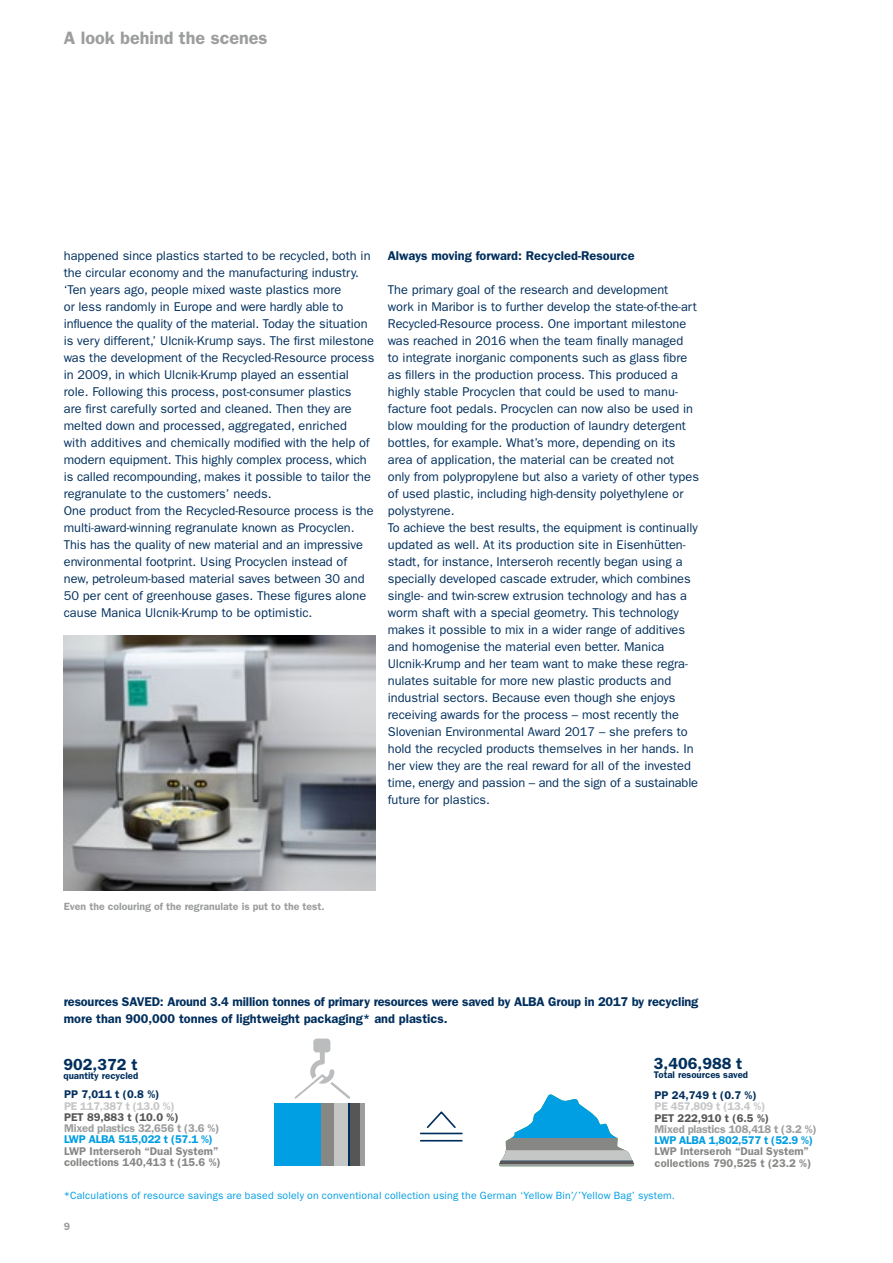
<style>
.page{position:relative;width:893px;height:1263px;background:#fff}
.page>*{position:absolute;margin:0;border:0;box-sizing:border-box;transform-origin:0 0}
.t1{font:600 18px "ITC Franklin Gothic Std";color:#9c9d9d}
.t2{font:600 16.2px "ITC Franklin Gothic Std";color:#002f5d}
.t3{font:12.75px/17px "ITC Franklin Gothic Std";color:#002f5d}
.t4{font:600 12.75px/17px "ITC Franklin Gothic Std";letter-spacing:-.01em;color:#002f5d}
.t5{font:600 11.25px/11.2px "ITC Franklin Gothic Std";color:#878786}
.t6{font:600 11.25px "ITC Franklin Gothic Std";letter-spacing:-.02em;color:#9c9d9d}
.t7{font:600 11.25px "ITC Franklin Gothic Std";letter-spacing:-.02em;color:#009ee3}
.t8{font:600 11.25px "ITC Franklin Gothic Std";letter-spacing:-.02em;color:#c5c6c6}
.t9{font:600 11.25px "ITC Franklin Gothic Std";color:#565656}
.t10{font:600 11.25px "ITC Franklin Gothic Std";color:#002f5d}
.t11{font:10.5px "ITC Franklin Gothic Std";letter-spacing:.015em;color:#009ee3}
.t12{font:600 10.5px "ITC Franklin Gothic Std";color:#9c9d9d}
.t13{font:600 9.6px "ITC Franklin Gothic Std";color:#002f5d}
</style>
<div class="page">
<div style="left:320px;top:1045px;width:5px;height:16px;background:#bbbcbd"></div>
<div style="left:313px;top:1038px;width:17px;height:14px;background:#bbbcbd;border-radius:3px"></div>
<svg style="left:294px;top:1057px;width:57px;height:42px"></svg>
<div style="left:274px;top:1103px;width:47px;height:63px;background:#009ee3"></div>
<div style="left:350px;top:1103px;width:10px;height:63px;background:#565656"></div>
<div style="left:321px;top:1103px;width:13px;height:63px;background:#878786"></div>
<div style="left:334px;top:1103px;width:15px;height:63px;background:#c5c6c6"></div>
<hr style="left:348px;top:1103px;width:2px;height:63px;background:#002f5d">
<div style="left:360px;top:1103px;width:5px;height:63px;background:#9c9d9d"></div>
<hr style="left:498px;top:1163px;width:136px;height:3px;background:#9c9d9d">
<svg style="left:505px;top:1137px;width:120px;height:13px;background:#869194"></svg>
<svg style="left:513px;top:1094px;width:102px;height:43px;fill:#009ee3"></svg>
<hr style="left:498px;top:1160px;width:136px;height:2px;background:#002f5d">
<hr style="left:498px;top:1162px;width:136px;height:2px;background:#565656">
<div style="left:498px;top:1150px;width:136px;height:10px;background:#c5c6c6"></div>
<svg style="left:426px;top:1111px;width:30px;height:17px"></svg>
<hr style="left:421px;top:1133px;width:41px;height:1px;background:#002f5d">
<hr style="left:421px;top:1140px;width:41px;height:1px;background:#002f5d">
<img style="left:64px;top:636px;width:311px;height:254px">
<h1 class="t1" style="left:64px;top:27px;width:205px">A look behind the scenes</h1>
<p class="t3" style="left:64px;top:247px;width:312px">happened since plastics started to be recycled, both in the circular economy and the manufacturing industry. ‘Ten years ago, people mixed waste plastics more<br>or less randomly in Europe and were hardly able to influence the quality of the material. Today the situation is very different,’ Ulcnik-Krump says. The first milestone was the development of the Recycled-Resource process in 2009, in which Ulcnik-Krump played an essential role. Following this process, post-consumer plastics<br>are first carefully sorted and cleaned. Then they are melted down and processed, aggregated, enriched<br>with additives and chemically modified with the help of modern equipment. This highly complex process, which is called recompounding, makes it possible to tailor the regranulate to the customers’ needs.<br>One product from the Recycled-Resource process is the multi-award-winning regranulate known as Procyclen.<br>This has the quality of new material and an impressive environmental footprint. Using Procyclen instead of new, petroleum-based material saves between 30 and 50 per cent of greenhouse gases. These figures alone cause Manica Ulcnik-Krump to be optimistic.</p>
<p class="t4" style="left:388px;top:247px;width:248px">Always moving forward: Recycled-Resource</p>
<p class="t3" style="left:388px;top:281px;width:313px">The primary goal of the research and development<br>work in Maribor is to further develop the state-of-the-art Recycled-Resource process. One important milestone was reached in 2016 when the team finally managed<br>to integrate inorganic components such as glass fibre as fillers in the production process. This produced a highly stable Procyclen that could be used to manu&shy;facture foot pedals. Procyclen can now also be used in blow moulding for the production of laundry detergent bottles, for example. What’s more, depending on its area of application, the material can be created not only from polypropylene but also a variety of other types of used plastic, including high-density polyethylene or polystyrene.<br>To achieve the best results, the equipment is continually updated as well. At its production site in Eisenhütten&shy;stadt, for instance, Interseroh recently began using a specially developed cascade extruder, which combines single- and twin-screw extrusion technology and has a worm shaft with a special geometry. This technology makes it possible to mix in a wider range of additives and homogenise the material even better. Manica Ulcnik-Krump and her team want to make these regra&shy;nulates suitable for more new plastic products and industrial sectors. Because even though she enjoys receiving awards for the process – most recently the Slovenian Environmental Award 2017 – she prefers to hold the recycled products themselves in her hands. In her view they are the real reward for all of the invested time, energy and passion – and the sign of a sustainable future for plastics.</p>
<p class="t12" style="left:64px;top:900px;width:262px">Even the colouring of the regranulate is put to the test.</p>
<p class="t4" style="left:64px;top:993px;width:636px">resources SAVED: Around 3.4 million tonnes of primary resources were saved by ALBA Group in 2017 by recycling more than 900,000 tonnes of lightweight packaging* and plastics.</p>
<p class="t2" style="left:654px;top:1054px;width:90px">3,406,988 t</p>
<p class="t13" style="left:654px;top:1069px;width:96px">Total resources saved</p>
<p class="t2" style="left:64px;top:1054px;width:75px">902,372 t</p>
<p class="t13" style="left:64px;top:1070px;width:76px">quantity recycled</p>
<p class="t10" style="left:64px;top:1088px;width:97px">PP 7,011 t (0.8 %)</p>
<p class="t8" style="left:64px;top:1099px;width:112px">PE 117,387 t (13.0 %)</p>
<p class="t9" style="left:64px;top:1110px;width:116px">PET 89,883 t (10.0 %)</p>
<p class="t6" style="left:64px;top:1121px;width:157px">Mixed plastics 32,656 t (3.6 %)</p>
<p class="t7" style="left:64px;top:1133px;width:150px">LWP ALBA 515,022 t (57.1 %)</p>
<p class="t5" style="left:64px;top:1145px;width:158px">LWP Interseroh “Dual System” collections 140,413 t (15.6 %)</p>
<p class="t10" style="left:655px;top:1089px;width:104px">PP 24,749 t (0.7 %)</p>
<p class="t8" style="left:655px;top:1100px;width:112px">PE 457,809 t (13.4 %)</p>
<p class="t9" style="left:655px;top:1111px;width:116px">PET 222,910 t (6.5 %)</p>
<p class="t6" style="left:655px;top:1122px;width:163px">Mixed plastics 108,418 t (3.2 %)</p>
<p class="t7" style="left:655px;top:1134px;width:160px">LWP ALBA 1,802,577 t (52.9 %)</p>
<p class="t5" style="left:655px;top:1146px;width:158px">LWP Interseroh “Dual System” collections 790,525 t (23.2 %)</p>
<p class="t11" style="left:64px;top:1189px;width:613px">*Calculations of resource savings are based solely on conventional collection using the German ‘Yellow Bin’/’Yellow Bag’ system.</p>
<p class="t12" style="left:64px;top:1220px;width:8px">9</p>
</div>
